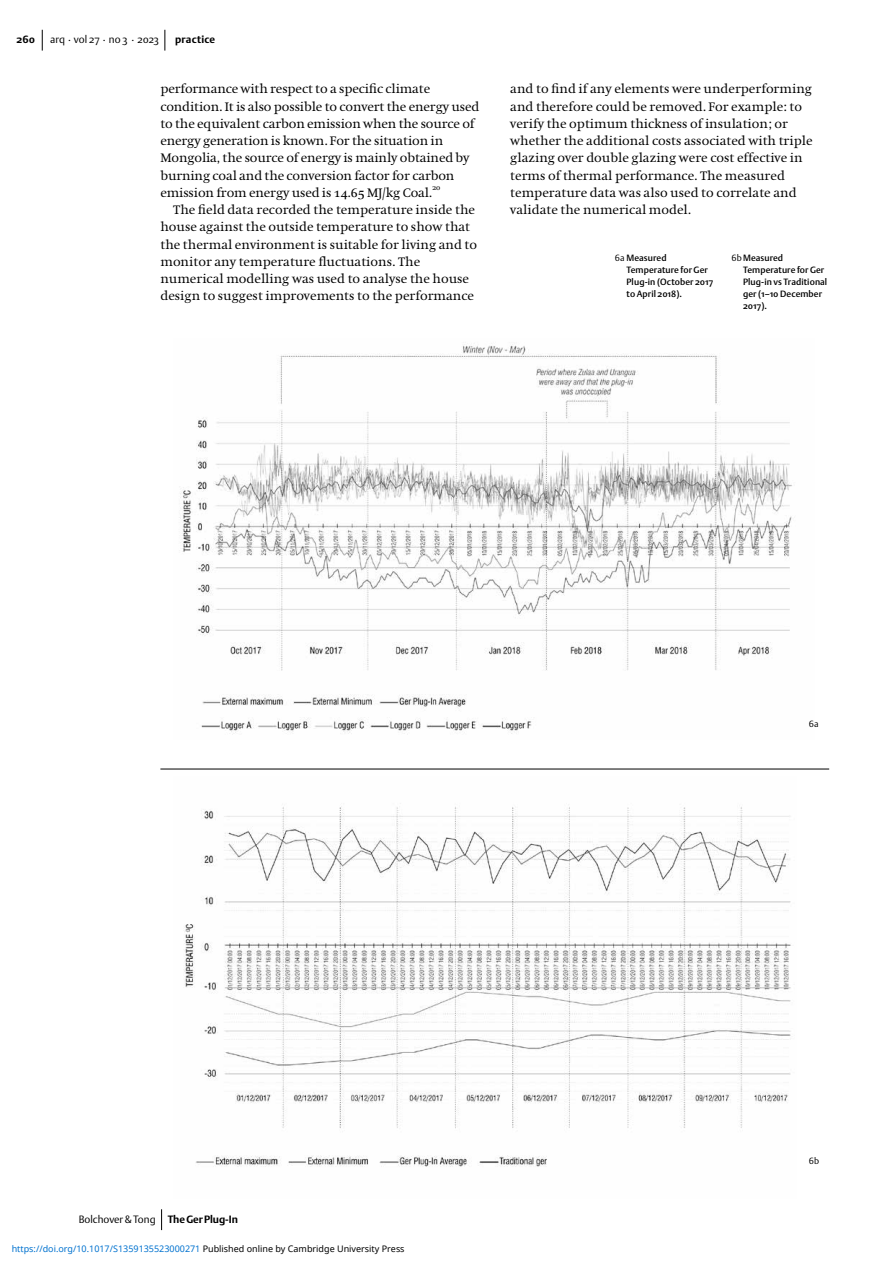
<style>
.page{position:relative;width:893px;height:1263px;background:#fff}
.page>*{position:absolute;margin:0;border:0;box-sizing:border-box;transform-origin:0 0}
.t1{font:12.75px/17.2px "Hollander";color:#000}
.t2{font:10.5px "DTL Argo ST Light";color:#000}
.t3{font:700 10.5px "DTL Argo ST";letter-spacing:.02em;color:#000}
.t4{font:9px/12px "DTL Argo ST Medium";letter-spacing:.01em;color:#000}
.t5{font:9px "Noto Sans";color:#0172cf}
.t6{font:9px "DTL Argo ST Light";color:#000}
.t7{font:7.65px "Hollander SC";color:#000}
.s1{font-family:"Hollander SC"}
.s2{font-family:"DTL Argo ST Light"}
.s3{font-family:"DTL Argo ST";font-weight:700}
.s4{color:#000}
</style>
<div class="page">
<svg style="left:42px;top:30px;width:1px;height:21px"></svg>
<svg style="left:165px;top:30px;width:1px;height:21px"></svg>
<svg style="left:161px;top:1209px;width:1px;height:21px"></svg>
<img style="left:179px;top:344px;width:613px;height:391px">
<img style="left:183px;top:806px;width:608px;height:361px">
<hr style="left:160px;top:769px;width:669px;height:1px;background:#000">
<p class="t2" style="left:50px;top:33px;width:110px">arq . vol 27 . no 3 . 2023</p>
<p class="t3" style="left:17px;top:33px;width:20px">260</p>
<p class="t3" style="left:175px;top:33px;width:42px">practice</p>
<p class="t1" style="left:160px;top:81px;width:320px">performance with respect to a specific climate condition. It is also possible to convert the energy used to the equivalent carbon emission when the source of energy generation is known. For the situation in Mongolia, the source of energy is mainly obtained by burning coal and the conversion factor for carbon emission from energy used is <span class="s1">14</span>.<span class="s1">65</span> MJ/kg Coal.</p>
<p class="t7" style="left:432px;top:184px;width:10px">20</p>
<p class="t1" style="left:160px;top:201px;width:318px;text-indent:13px">The field data recorded the temperature inside the house against the outside temperature to show that the thermal environment is suitable for living and to monitor any temperature fluctuations. The numerical modelling was used to analyse the house design to suggest improvements to the performance</p>
<p class="t1" style="left:510px;top:81px;width:304px">and to find if any elements were underperforming and therefore could be removed. For example: to verify the optimum thickness of insulation; or whether the additional costs associated with triple glazing over double glazing were cost effective in terms of thermal performance. The measured temperature data was also used to correlate and validate the numerical model.</p>
<p class="t4" style="left:743px;top:252px;width:86px;text-indent:-12px"><span class="s2">6b</span>Measured<br>Temperature for Ger<br>Plug-in vs Traditional ger (1–10 December<br>2017).</p>
<p class="t4" style="left:627px;top:252px;width:88px;text-indent:-12px"><span class="s2">6a</span> Measured<br>Temperature for Ger<br>Plug-in (October 2017 to April 2018).</p>
<p class="t6" style="left:809px;top:719px;width:11px">6a</p>
<p class="t2" style="left:79px;top:1212px;width:161px">Bolchover &amp; Tong <span class="s3">The Ger Plug-In</span></p>
<p class="t5" style="left:12px;top:1243px;width:394px">https://doi.org/10.1017/S1359135523000271 <span class="s4">Published online by Cambridge University Press</span></p>
<p class="t6" style="left:809px;top:1155px;width:12px">6b</p>
</div>
